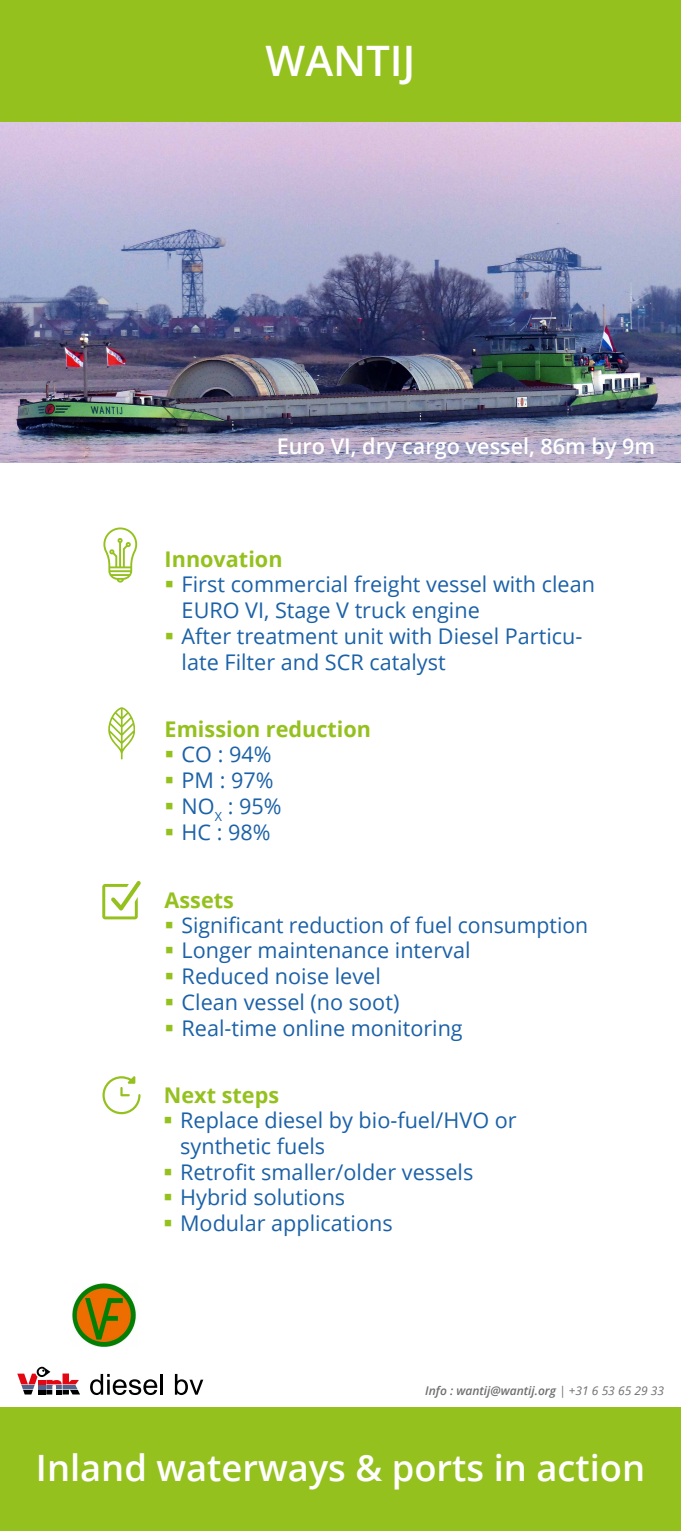
<style>
.page{position:relative;width:681px;height:1531px;background:#fff}
.page>*{position:absolute;margin:0;border:0;box-sizing:border-box;transform-origin:0 0}
.t1{font:600 42px "Open Sans";color:#fff}
.t2{font:600 36.3px "Open Sans";color:#fff}
.t3{font:21.6px/25.9px "Open Sans";color:#1b61a7}
.t4{font:700 21.6px "Open Sans";color:#95c11f}
.t5{font:600 21.6px "Open Sans";color:#fff}
.t6{font:italic 600 12px "Open Sans";color:#706f6f}
.s1{font-weight:400}
</style>
<div class="page">
<div style="left:0;top:1407px;width:680px;height:124px;background:#95c11f"></div>
<div style="left:0;top:0;width:680px;height:123px;background:#95c11f"></div>
<svg style="left:103px;top:527px;width:34px;height:55px"></svg>
<svg style="left:108px;top:707px;width:27px;height:52px"></svg>
<svg style="left:102px;top:881px;width:39px;height:38px"></svg>
<svg style="left:102px;top:1076px;width:38px;height:38px"></svg>
<svg style="left:17px;top:1366px;width:63px;height:28px"></svg>
<svg style="left:90px;top:1374px;width:67px;height:21px"></svg>
<hr style="left:160px;top:1374px;width:3px;height:20px;background:#000">
<svg style="left:175px;top:1374px;width:28px;height:21px"></svg>
<img style="left:0;top:122px;width:680px;height:340px">
<img style="left:72px;top:1283px;width:64px;height:63px">
<h1 class="t1" style="left:265px;top:32px;width:151px">WANTIJ</h1>
<p class="t5" style="left:277px;top:431px;width:380px">Euro VI, dry cargo vessel, 86m by 9m</p>
<p class="t4" style="left:164px;top:544px;width:119px">Innovation</p>
<p class="t3" style="left:181px;top:571px;width:414px">First commercial freight vessel with clean EURO VI, Stage V truck engine<br>After treatment unit with Diesel Particu&shy;late Filter and SCR catalyst</p>
<p class="t4" style="left:164px;top:714px;width:208px">Emission reduction</p>
<p class="t3" style="left:181px;top:741px;width:101px">CO : 94%<br>PM : 97%<br>NO<sub>X</sub> : 95%<br>HC : 98%</p>
<p class="t4" style="left:164px;top:884px;width:71px">Assets</p>
<p class="t3" style="left:181px;top:911px;width:408px">Significant reduction of fuel consumption<br>Longer maintenance interval<br>Reduced noise level<br>Clean vessel (no soot)<br>Real-time online monitoring</p>
<p class="t4" style="left:164px;top:1079px;width:117px">Next steps</p>
<p class="t3" style="left:180px;top:1106px;width:338px">Replace diesel by bio-fuel/HVO or synthetic fuels<br>Retrofit smaller/older vessels<br>Hybrid solutions<br>Modular applications</p>
<p class="t6" style="left:425px;top:1382px;width:240px">Info : wantij@wantij.org <span class="s1">| +31 6 53 65 29 33</span></p>
<h2 class="t2" style="left:36px;top:1442px;width:610px">Inland waterways &amp; ports in action</h2>
</div>
